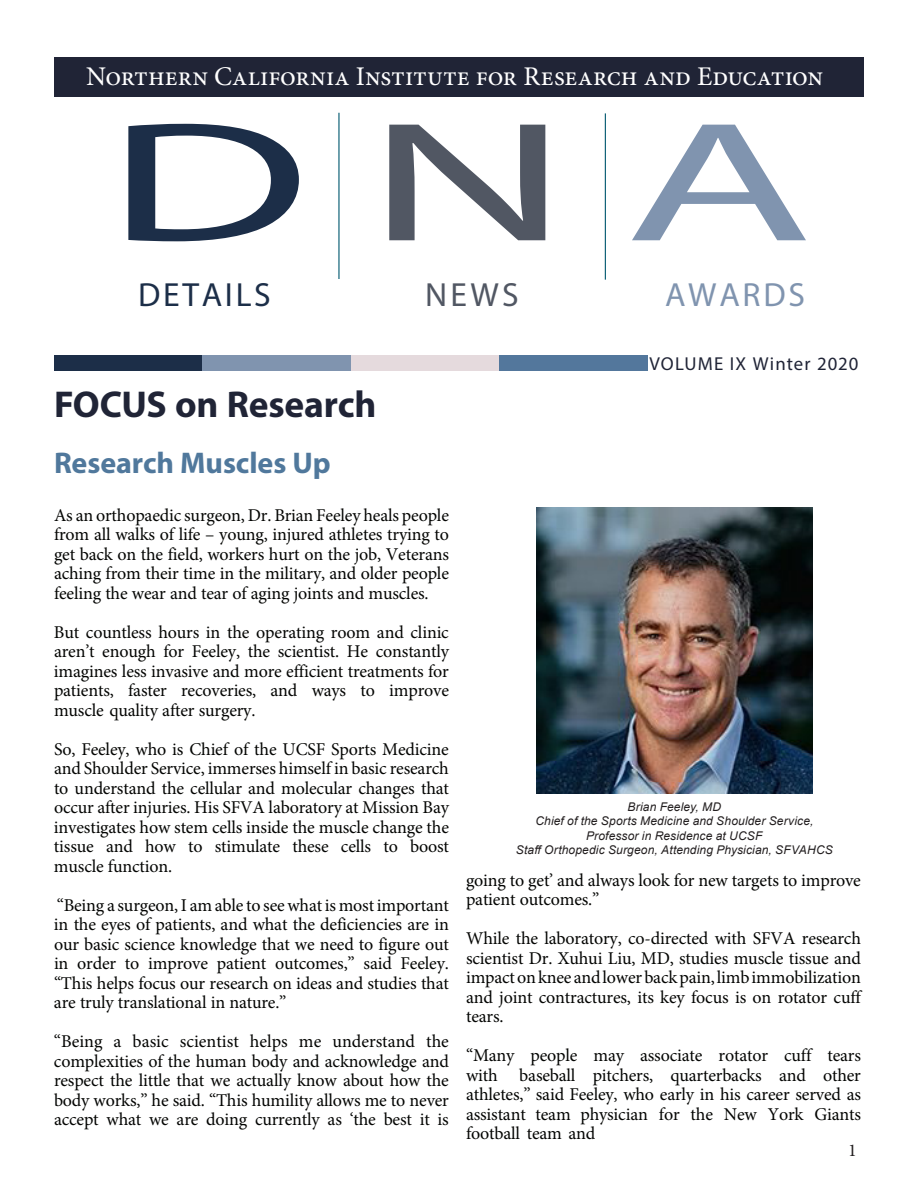
<style>
.page{position:relative;width:918px;height:1188px;background:#fff}
.page>*{position:absolute;margin:0;border:0;box-sizing:border-box;transform-origin:0 0}
.t1{font:171.6px "Myriad Pro";color:#1c2e48;scale:1.8 1}
.t2{font:700 37.5px "Myriad Pro";letter-spacing:-.005em;color:#202436}
.t3{font:33.6px "Myriad Pro";letter-spacing:.08em;color:#1c2e48}
.t4{font:33.6px "Myriad Pro";letter-spacing:.08em;color:#8094af}
.t5{font:33.6px "Myriad Pro";color:#515763}
.t6{font:700 30px "Myriad Pro";letter-spacing:-.005em;color:#50789c}
.t7{font:27px "Minion Pro";color:#fff}
.t8{font:18.75px "Myriad Pro";letter-spacing:.055em;color:#202436}
.t9{font:18px/19.5px "Minion Pro";letter-spacing:-.01em;color:#040503;text-align:justify}
.t10{font:18px "Minion Pro";color:#231f20}
.t11{font:italic 12px "Arial";letter-spacing:.01em;color:#231f20}
.s1{color:#515763}
.s2{color:#8094af}
</style>
<div class="page">
<div style="left:55px;top:58px;width:809px;height:39px;background:#202436"></div>
<hr style="left:338px;top:113px;width:2px;height:166px;background:#00586f">
<hr style="left:605px;top:113px;width:1px;height:167px;background:#00586f">
<div style="left:54px;top:356px;width:148px;height:15px;background:#1c2e48"></div>
<div style="left:202px;top:356px;width:149px;height:15px;background:#8094af"></div>
<div style="left:351px;top:356px;width:149px;height:15px;background:#e5dadd"></div>
<div style="left:500px;top:356px;width:148px;height:15px;background:#53779c"></div>
<img style="left:536px;top:508px;width:277px;height:285px">
<p class="t7" style="left:86px;top:59px;width:739px">Northern California Institute for Research and Education</p>
<p class="t1" style="left:105px;top:77px;width:395px">D<span class="s1">N</span><span class="s2">A</span></p>
<p class="t3" style="left:138px;top:274px;width:134px">DETAILS</p>
<p class="t5" style="left:425px;top:274px;width:95px">NEWS</p>
<p class="t4" style="left:665px;top:274px;width:141px">AWARDS</p>
<p class="t8" style="left:650px;top:352px;width:210px">VOLUME IX Winter 2020</p>
<p class="t2" style="left:54px;top:380px;width:324px">FOCUS on Research</p>
<p class="t6" style="left:54px;top:443px;width:278px">Research Muscles Up</p>
<p class="t9" style="left:54px;top:505px;width:397px">As an orthopaedic surgeon, Dr. Brian Feeley heals people from all walks of life – young, injured athletes trying to get back on the field, workers hurt on the job, Veterans aching from their time in the military, and older people feeling the wear and tear of aging joints and muscles.</p>
<p class="t9" style="left:54px;top:622px;width:397px">But countless hours in the operating room and clinic aren’t enough for Feeley, the scientist. He constantly imagines less invasive and more efficient treatments for patients, faster recoveries, and ways to improve muscle quality after surgery.</p>
<p class="t9" style="left:54px;top:739px;width:397px">So, Feeley, who is Chief of the UCSF Sports Medicine and Shoulder Service, immerses himself in basic research to understand the cellular and molecular changes that occur after injuries. His SFVA laboratory at Mission Bay investigates how stem cells inside the muscle change the tissue and how to stimulate these cells to boost muscle function.</p>
<p class="t9" style="left:54px;top:895px;width:397px">“Being a surgeon, I am able to see what is most important in the eyes of patients, and what the deficiencies are in our basic science knowledge that we need to figure out in order to improve patient outcomes,” said Feeley. “This helps focus our research on ideas and studies that are truly translational in nature.”</p>
<p class="t9" style="left:54px;top:1032px;width:396px">“Being a basic scientist helps me understand the complexities of the human body and acknowledge and respect the little that we actually know about how the body works,” he said. “This humility allows me to never accept what we are doing currently as ‘the best it is</p>
<p class="t11" style="left:628px;top:799px;width:95px">Brian Feeley, MD</p>
<p class="t11" style="left:535px;top:813px;width:280px">Chief of the Sports Medicine and Shoulder Service,</p>
<p class="t11" style="left:586px;top:828px;width:178px">Professor in Residence at UCSF</p>
<p class="t11" style="left:516px;top:842px;width:319px">Staff Orthopedic Surgeon, Attending Physician, SFVAHCS</p>
<p class="t9" style="left:466px;top:870px;width:396px">going to get’ and always look for new targets to improve patient outcomes.”</p>
<p class="t9" style="left:466px;top:929px;width:398px">While the laboratory, co-directed with SFVA research scientist Dr. Xuhui Liu, MD, studies muscle tissue and impact on knee and lower back pain, limb immobilization and joint contractures, its key focus is on rotator cuff tears.</p>
<p class="t9" style="left:466px;top:1046px;width:396px">“Many people may associate rotator cuff tears with baseball pitchers, quarterbacks and other athletes,” said Feeley, who early in his career served as assistant team physician for the New York Giants football team and</p>
<p class="t10" style="left:848px;top:1138px;width:10px">1</p>
</div>
